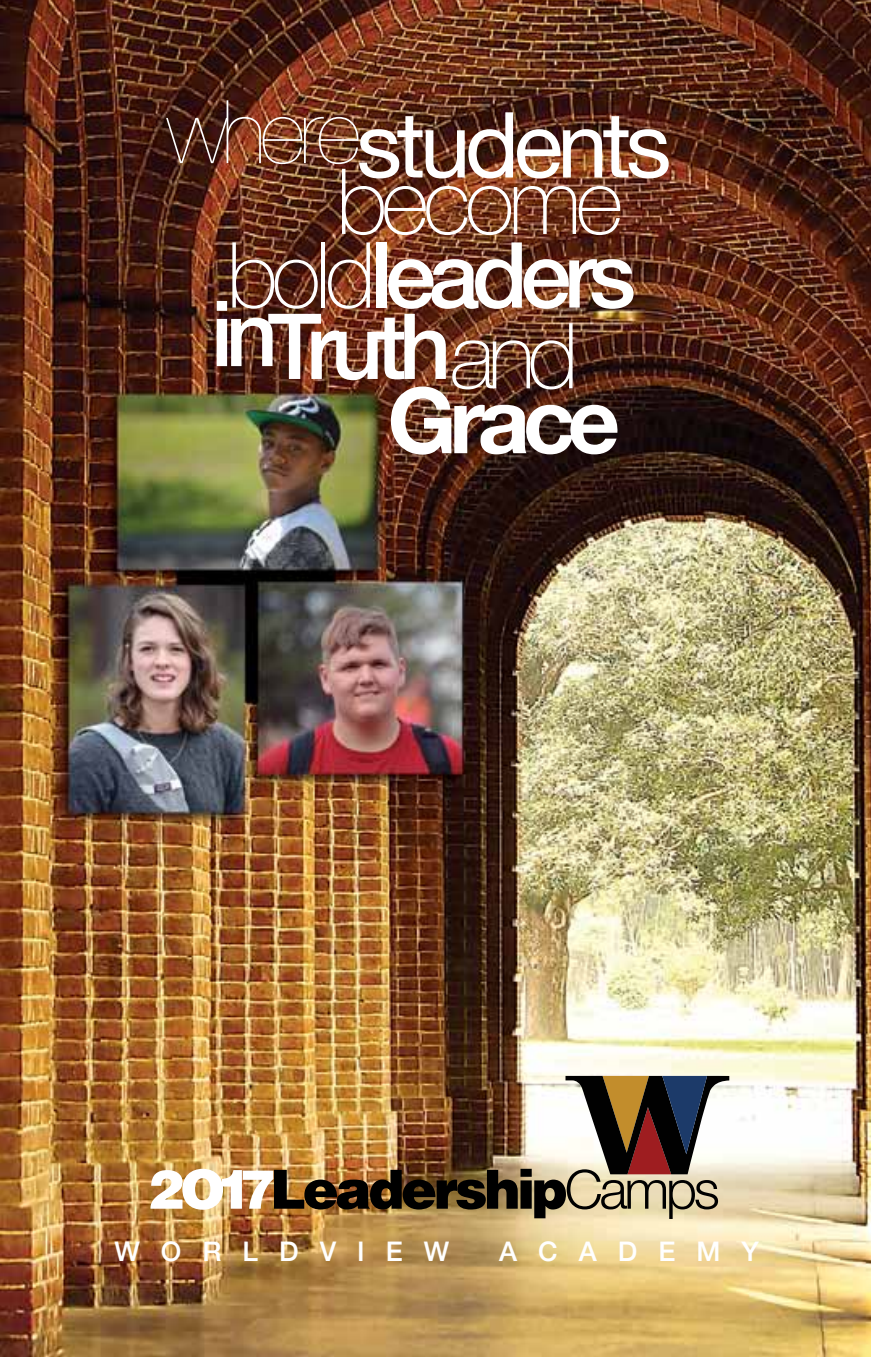
<style>
.page{position:relative;width:871px;height:1357px;background:#fff}
.page>*{position:absolute;margin:0;border:0;box-sizing:border-box;transform-origin:0 0}
.t1{font:100 91.12px/73.6px "Helvetica Neue";letter-spacing:-.06em;color:#fff;text-align:right}
.t2{font:91.12px "Helvetica Neue";letter-spacing:-.06em;color:#fff}
.t3{font:500 91.12px "Helvetica Neue";letter-spacing:-.08em;color:#fff}
.t4{font:700 91.12px "Helvetica Neue";letter-spacing:-.08em;color:#fff}
.t5{font:900 54px "Helvetica";letter-spacing:-.06em;color:#000}
.t6{font:500 27px "Helvetica Neue";letter-spacing:.78em;color:#fff}
.s1{font-weight:500}
.s2{font-weight:100}
.s3{color:#fff}
.s4{font-family:"Helvetica Neue";font-weight:300}
</style>
<div class="page">
<img style="left:0;top:0;width:871px;height:1357px">
<svg style="left:565px;top:1076px;width:164px;height:98px"></svg>
<h1 class="t2" style="left:167px;top:79px;width:506px"><sup>where</sup>students</h1>
<h1 class="t1" style="left:226px;top:161px;width:411px">become bold<span class="s1">leaders</span></h1>
<h1 class="t3" style="left:211px;top:273px;width:369px">inTruth<span class="s2">and</span></h1>
<h1 class="t4" style="left:387px;top:349px;width:234px">Grace</h1>
<p class="t5" style="left:147px;top:1154px;width:574px"><span class="s3">2O17</span>Leadership<span class="s4">Camps</span></p>
<p class="t6" style="left:114px;top:1229px;width:336px">WORLDVIEW</p>
<p class="t6" style="left:499px;top:1229px;width:261px">ACADEMY</p>
</div>
